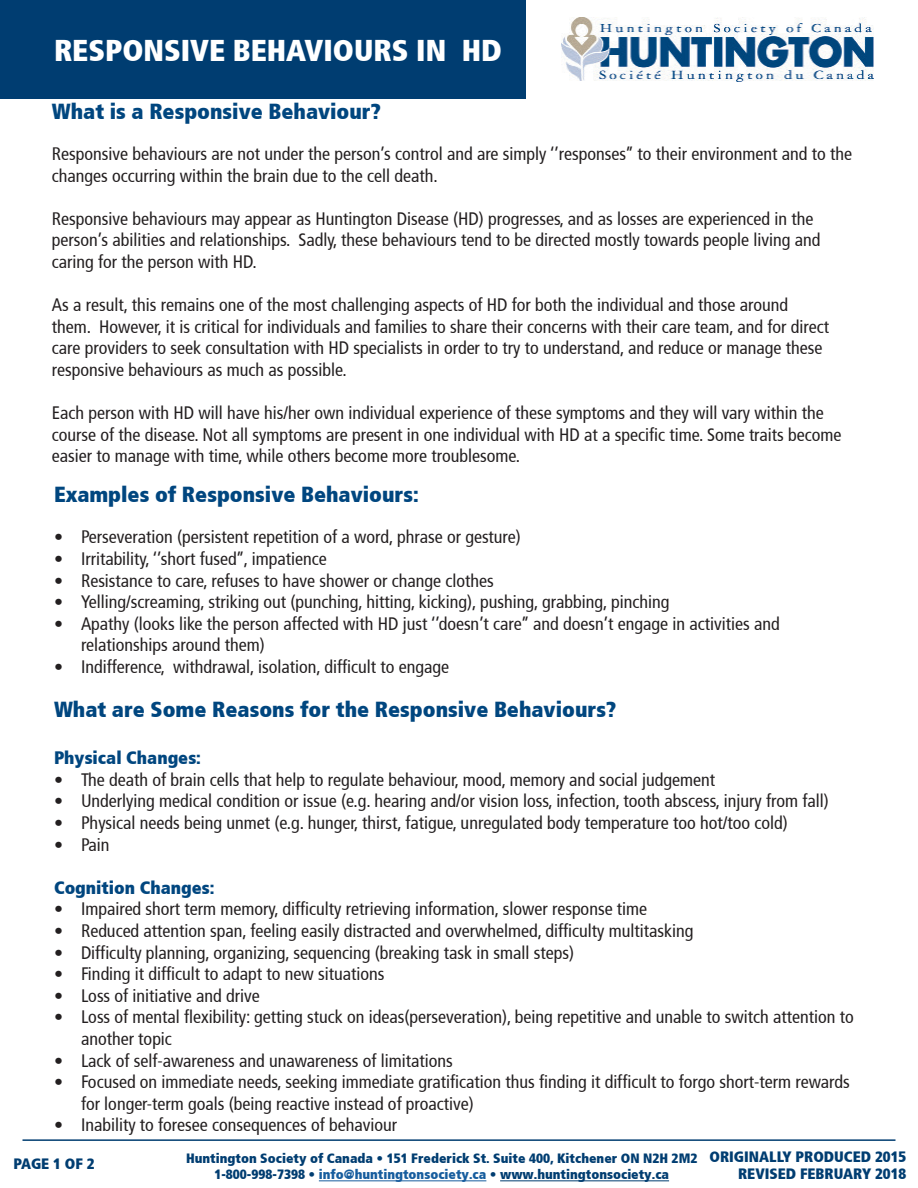
<style>
.page{position:relative;width:918px;height:1188px;background:#fff}
.page>*{position:absolute;margin:0;border:0;box-sizing:border-box;transform-origin:0 0}
.t1{font:900 condensed 30px "Frutiger";color:#fff}
.t2{font:900 condensed 21.75px "Frutiger";color:#00467f}
.t3{font:condensed 18px/21.6px "Frutiger";color:#231f20}
.t4{font:900 condensed 18px "Frutiger";color:#00467f}
.t5{font:900 condensed 15px "Frutiger";color:#003d71}
.t6{font:900 condensed 13.5px "Frutiger";color:#003d71}
.s1{color:#175d9e}
</style>
<div class="page">
<div style="left:0;top:0;width:526px;height:99px;background:#003d71"></div>
<img style="left:562px;top:18px;width:312px;height:63px">
<hr style="left:22px;top:1139px;width:874px;height:2px;background:#003d71">
<hr style="left:319px;top:1181px;width:167px;height:1px;background:#175d9e">
<hr style="left:500px;top:1181px;width:169px;height:1px;background:#003d71">
<p class="t1" style="left:54px;top:33px;width:449px">RESPONSIVE BEHAVIOURS IN HD</p>
<p class="t2" style="left:52px;top:98px;width:331px">What is a Responsive Behaviour?</p>
<p class="t3" style="left:52px;top:143px;width:802px">Responsive behaviours are not under the person’s control and are simply ‘’responses’’ to their environment and to the changes occurring within the brain due to the cell death.</p>
<p class="t3" style="left:52px;top:208px;width:770px">Responsive behaviours may appear as Huntington Disease (HD) progresses, and as losses are experienced in the person’s abilities and relationships. Sadly, these behaviours tend to be directed mostly towards people living and caring for the person with HD.</p>
<p class="t3" style="left:52px;top:294px;width:779px">As a result, this remains one of the most challenging aspects of HD for both the individual and those around them. However, it is critical for individuals and families to share their concerns with their care team, and for direct care providers to seek consultation with HD specialists in order to try to understand, and reduce or manage these responsive behaviours as much as possible.</p>
<p class="t3" style="left:52px;top:402px;width:791px">Each person with HD will have his/her own individual experience of these symptoms and they will vary within the course of the disease. Not all symptoms are present in one individual with HD at a specific time. Some traits become easier to manage with time, while others become more troublesome.</p>
<p class="t2" style="left:54px;top:481px;width:366px">Examples of Responsive Behaviours:</p>
<p class="t3" style="left:54px;top:527px;width:468px">• Perseveration (persistent repetition of a word, phrase or gesture)</p>
<p class="t3" style="left:54px;top:548px;width:274px">• Irritability, ‘’short fused’’, impatience</p>
<p class="t3" style="left:54px;top:570px;width:441px">• Resistance to care, refuses to have shower or change clothes</p>
<p class="t3" style="left:54px;top:591px;width:617px">• Yelling/screaming, striking out (punching, hitting, kicking), pushing, grabbing, pinching</p>
<p class="t3" style="left:81px;top:613px;width:700px;text-indent:-27px">• Apathy (looks like the person affected with HD just ‘’doesn’t care’’ and doesn’t engage in activities and relationships around them)</p>
<p class="t3" style="left:54px;top:656px;width:397px">• Indifference, withdrawal, isolation, difficult to engage</p>
<p class="t2" style="left:54px;top:696px;width:564px">What are Some Reasons for the Responsive Behaviours?</p>
<p class="t4" style="left:54px;top:747px;width:149px">Physical Changes:</p>
<p class="t3" style="left:54px;top:769px;width:663px">• The death of brain cells that help to regulate behaviour, mood, memory and social judgement</p>
<p class="t3" style="left:54px;top:791px;width:776px">• Underlying medical condition or issue (e.g. hearing and/or vision loss, infection, tooth abscess, injury from fall)</p>
<p class="t3" style="left:54px;top:812px;width:735px">• Physical needs being unmet (e.g. hunger, thirst, fatigue, unregulated body temperature too hot/too cold)</p>
<p class="t3" style="left:54px;top:834px;width:57px">• Pain</p>
<p class="t4" style="left:54px;top:877px;width:162px">Cognition Changes:</p>
<p class="t3" style="left:54px;top:899px;width:595px">• Impaired short term memory, difficulty retrieving information, slower response time</p>
<p class="t3" style="left:54px;top:920px;width:641px">• Reduced attention span, feeling easily distracted and overwhelmed, difficulty multitasking</p>
<p class="t3" style="left:54px;top:942px;width:522px">• Difficulty planning, organizing, sequencing (breaking task in small steps)</p>
<p class="t3" style="left:54px;top:963px;width:332px">• Finding it difficult to adapt to new situations</p>
<p class="t3" style="left:54px;top:985px;width:207px">• Loss of initiative and drive</p>
<p class="t3" style="left:81px;top:1007px;width:774px;text-indent:-27px">• Loss of mental flexibility: getting stuck on ideas(perseveration), being repetitive and unable to switch attention to another topic</p>
<p class="t3" style="left:54px;top:1050px;width:400px">• Lack of self-awareness and unawareness of limitations</p>
<p class="t3" style="left:81px;top:1071px;width:770px;text-indent:-27px">• Focused on immediate needs, seeking immediate gratification thus finding it difficult to forgo short-term rewards for longer-term goals (being reactive instead of proactive)</p>
<p class="t3" style="left:54px;top:1115px;width:345px">• Inability to foresee consequences of behaviour</p>
<p class="t6" style="left:186px;top:1150px;width:513px">Huntington Society of Canada • 151 Frederick St. Suite 400, Kitchener ON N2H 2M2</p>
<p class="t6" style="left:214px;top:1167px;width:456px">1-800-998-7398 • <span class="s1">info@huntingtonsociety.ca</span> • www.huntingtonsociety.ca</p>
<p class="t5" style="left:738px;top:1165px;width:170px">REVISED FEBRUARY 2018</p>
<p class="t5" style="left:710px;top:1147px;width:198px">ORIGINALLY PRODUCED 2015</p>
<p class="t5" style="left:14px;top:1155px;width:83px">PAGE 1 OF 2</p>
</div>
